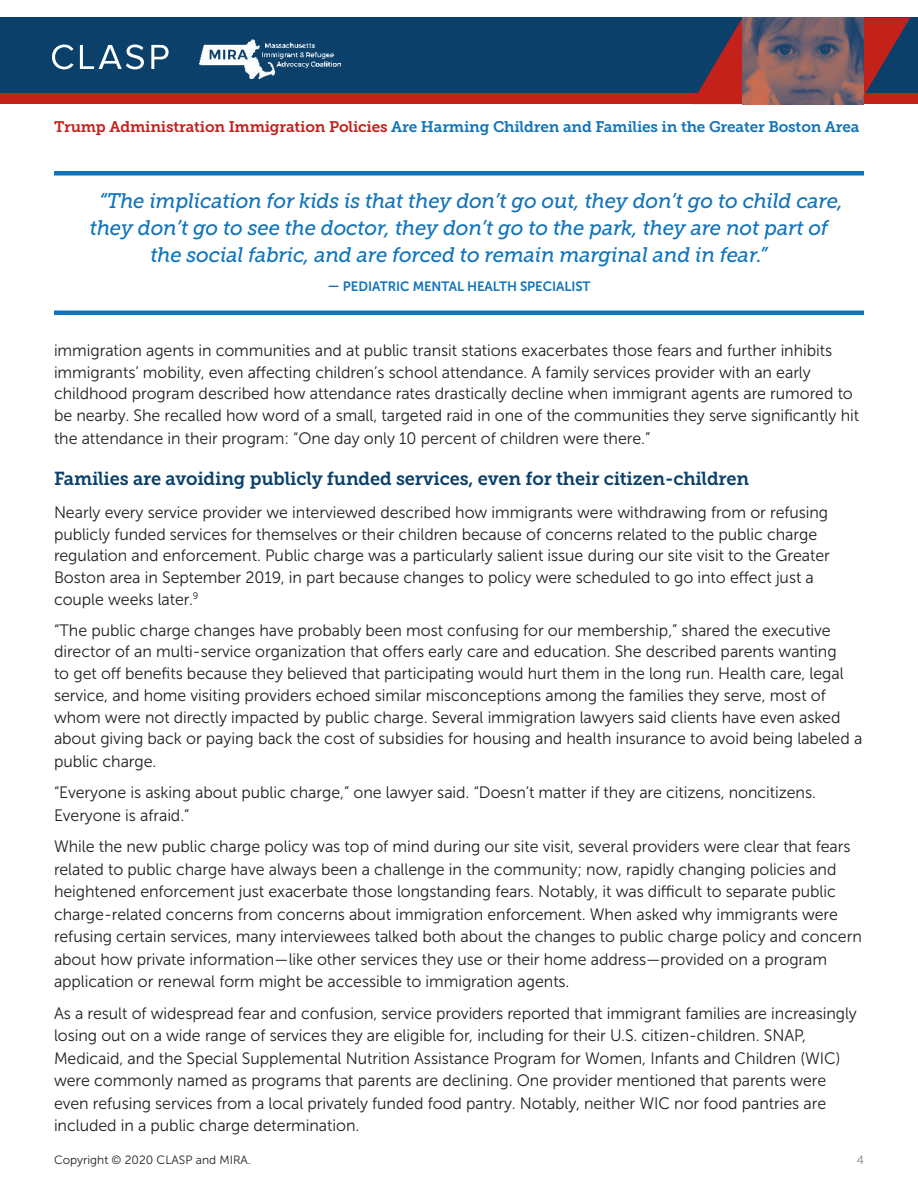
<style>
.page{position:relative;width:918px;height:1188px;background:#fff}
.page>*{position:absolute;margin:0;border:0;box-sizing:border-box;transform-origin:0 0}
.t1{font:italic 21px "Museo Slab 500";letter-spacing:-.01em;color:#1074bc}
.t2{font:18.75px "Museo Slab 700";letter-spacing:-.01em;color:#0b406a}
.t3{font:16.5px/22.5px "Museo Sans 300";letter-spacing:-.005em;color:#231f20}
.t4{font:15.3px "Museo Slab 700";letter-spacing:-.01em;color:#1074bc}
.t5{font:13.5px "Museo Sans 700";letter-spacing:-.005em;color:#1074bc}
.t6{font:12px "Museo Sans 300";color:#231f20}
.t7{font:12px "Museo Sans 300";color:#808285}
.s1{color:#c3211a}
</style>
<div class="page">
<div style="left:0;top:18px;width:918px;height:86px;background:#0b406a"></div>
<div style="left:864px;top:94px;width:54px;height:10px;background:#c3211a"></div>
<div style="left:0;top:94px;width:767px;height:10px;background:#c3211a"></div>
<svg style="left:52px;top:45px;width:22px;height:24px"></svg>
<svg style="left:80px;top:45px;width:64px;height:24px"></svg>
<svg style="left:151px;top:45px;width:18px;height:24px"></svg>
<svg style="left:691px;top:18px;width:219px;height:76px"></svg>
<img style="left:742px;top:18px;width:122px;height:86px">
<img style="left:200px;top:39px;width:141px;height:39px">
<div style="left:54px;top:171px;width:810px;height:5px;background:#1074bc"></div>
<div style="left:54px;top:310px;width:810px;height:5px;background:#1074bc"></div>
<p class="t4" style="left:54px;top:118px;width:807px"><span class="s1">Trump Administration Immigration Policies</span> Are Harming Children and Families in the Greater Boston Area</p>
<p class="t1" style="left:99px;top:189px;width:746px">“The implication for kids is that they don’t go out, they don’t go to child care,</p>
<p class="t1" style="left:90px;top:216px;width:740px">they don’t go to see the doctor, they don’t go to the park, they are not part of</p>
<p class="t1" style="left:150px;top:243px;width:619px">the social fabric, and are forced to remain marginal and in fear.”</p>
<p class="t5" style="left:328px;top:278px;width:264px">— PEDIATRIC MENTAL HEALTH SPECIALIST</p>
<p class="t3" style="left:54px;top:339px;width:807px;line-height:21.9px">immigration agents in communities and at public transit stations exacerbates those fears and further inhibits immigrants’ mobility, even affecting children’s school attendance. A family services provider with an early childhood program described how attendance rates drastically decline when immigrant agents are rumored to be nearby. She recalled how word of a small, targeted raid in one of the communities they serve significantly hit the attendance in their program: “One day only 10 percent of children were there.”</p>
<p class="t2" style="left:54px;top:468px;width:697px">Families are avoiding publicly funded services, even for their citizen-children</p>
<p class="t3" style="left:54px;top:501px;width:777px;line-height:21.8px">Nearly every service provider we interviewed described how immigrants were withdrawing from or refusing publicly funded services for themselves or their children because of concerns related to the public charge regulation and enforcement. Public charge was a particularly salient issue during our site visit to the Greater Boston area in September 2019, in part because changes to policy were scheduled to go into effect just a couple weeks later.<sup>9</sup></p>
<p class="t3" style="left:54px;top:619px;width:810px;line-height:21.9px">“The public charge changes have probably been most confusing for our membership,” shared the executive director of an multi-service organization that offers early care and education. She described parents wanting<br>to get off benefits because they believed that participating would hurt them in the long run. Health care, legal service, and home visiting providers echoed similar misconceptions among the families they serve, most of whom were not directly impacted by public charge. Several immigration lawyers said clients have even asked about giving back or paying back the cost of subsidies for housing and health insurance to avoid being labeled a public charge.</p>
<p class="t3" style="left:54px;top:782px;width:764px">“Everyone is asking about public charge,” one lawyer said. “Doesn’t matter if they are citizens, noncitizens.<br>Everyone is afraid.”</p>
<p class="t3" style="left:54px;top:836px;width:809px">While the new public charge policy was top of mind during our site visit, several providers were clear that fears related to public charge have always been a challenge in the community; now, rapidly changing policies and heightened enforcement just exacerbate those longstanding fears. Notably, it was difficult to separate public charge-related concerns from concerns about immigration enforcement. When asked why immigrants were refusing certain services, many interviewees talked both about the changes to public charge policy and concern about how private information—like other services they use or their home address—provided on a program application or renewal form might be accessible to immigration agents.</p>
<p class="t3" style="left:54px;top:1002px;width:804px">As a result of widespread fear and confusion, service providers reported that immigrant families are increasingly losing out on a wide range of services they are eligible for, including for their U.S. citizen-children. SNAP, Medicaid, and the Special Supplemental Nutrition Assistance Program for Women, Infants and Children (WIC) were commonly named as programs that parents are declining. One provider mentioned that parents were even refusing services from a local privately funded food pantry. Notably, neither WIC nor food pantries are included in a public charge determination.</p>
<p class="t6" style="left:54px;top:1153px;width:198px">Copyright © 2020 CLASP and MIRA.</p>
<p class="t7" style="left:857px;top:1154px;width:9px">4</p>
</div>
